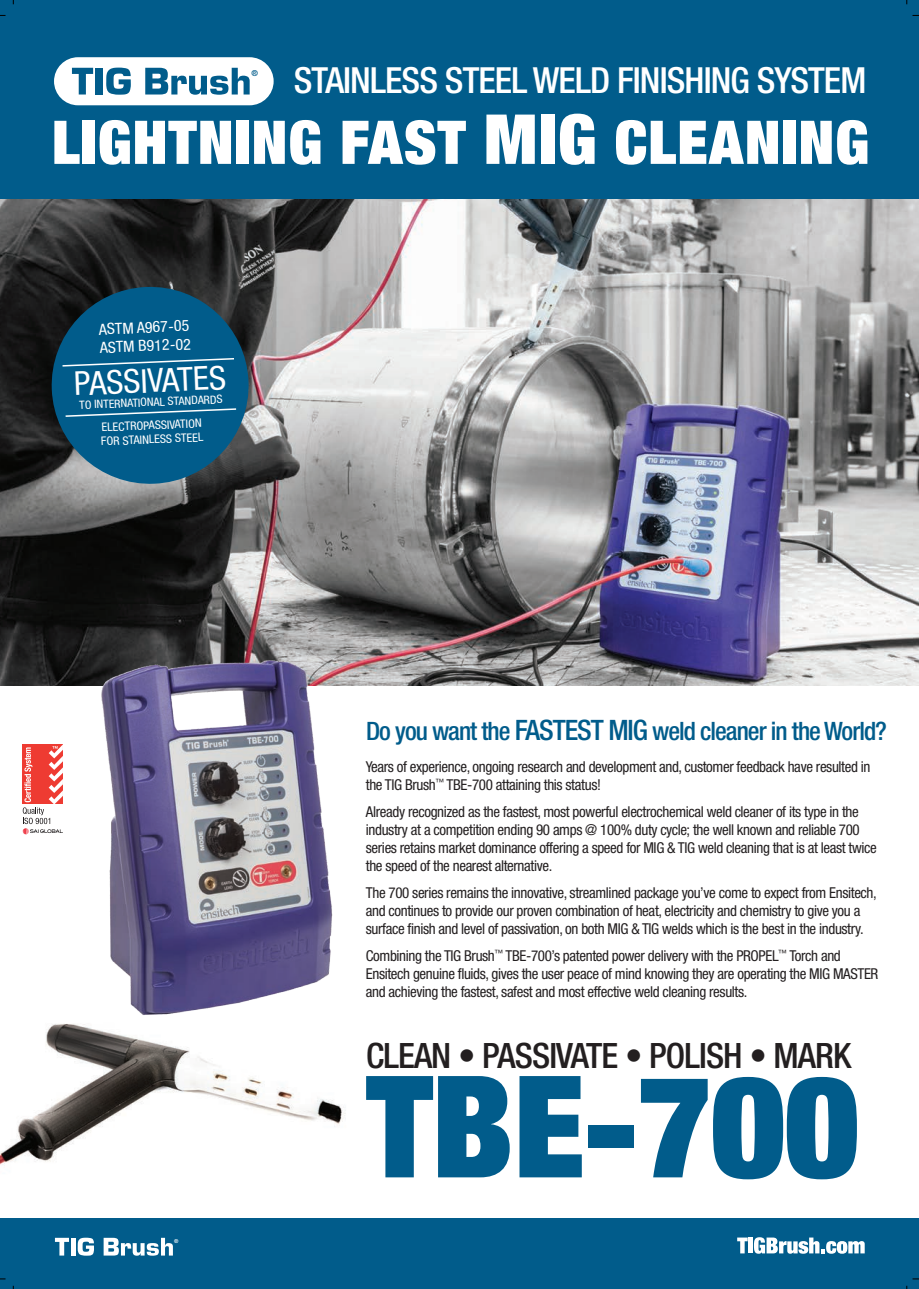
<style>
.page{position:relative;width:919px;height:1289px;background:#fff}
.page>*{position:absolute;margin:0;border:0;box-sizing:border-box;transform-origin:0 0}
.t1{font:900 expanded 141.75px "Helvetica Neue";color:#015c8b}
.t2{font:900 expanded 60.3px "Helvetica Neue";letter-spacing:.02em;color:#fff}
.t3{font:500 condensed 36px "Helvetica Neue";letter-spacing:-.025em;color:#fff}
.t4{font:500 condensed 34.95px "Helvetica Neue";letter-spacing:-.025em;color:#231f20}
.t5{font:condensed 33px "Helvetica Neue";color:#fff;scale:1.04 1}
.t6{font:500 condensed 25.35px "Helvetica Neue";letter-spacing:-.04em;color:#015c8b}
.t7{font:condensed 15.45px/18.6px "Helvetica Neue";color:#fff;scale:1.04 1}
.t8{font:condensed 15px/18px "Helvetica Neue";letter-spacing:-.025em;color:#231f20}
.t9{font:condensed 11.7px/14.1px "Helvetica Neue";color:#fff;scale:1.04 1}
.t10{font:condensed 11.55px "Helvetica Neue";color:#fff;scale:1.04 1}
.t11{font:500 condensed 8.25px "Helvetica Neue";color:#015c8b}
.t12{font:500 condensed 5.4px "Helvetica Neue";color:#fff}
.s1{font-size:69px}
.s2{font-size:28.2px}
</style>
<div class="page">
<img style="left:0;top:1024px;width:346px;height:141px">
<img style="left:0;top:199px;width:918px;height:486px">
<img style="left:58px;top:616px;width:313px;height:468px">
<div style="left:0;top:1218px;width:918px;height:70px;background:#015c8b"></div>
<svg style="left:737px;top:1237px;width:10px;height:16px"></svg>
<hr style="left:748px;top:1237px;width:4px;height:16px;background:#fff">
<svg style="left:753px;top:1237px;width:111px;height:16px"></svg>
<svg style="left:55px;top:1237px;width:14px;height:18px"></svg>
<hr style="left:71px;top:1237px;width:4px;height:18px;background:#fff">
<svg style="left:78px;top:1237px;width:16px;height:18px"></svg>
<svg style="left:104px;top:1237px;width:69px;height:18px"></svg>
<div style="left:0;top:0;width:918px;height:199px;background:#015c8b"></div>
<div style="left:54px;top:57px;width:219px;height:48px;background:#fff;border-radius:24px"></div>
<svg style="left:72px;top:68px;width:21px;height:26px"></svg>
<div style="left:96px;top:68px;width:7px;height:26px;background:#015c8b"></div>
<svg style="left:106px;top:68px;width:25px;height:27px"></svg>
<svg style="left:145px;top:68px;width:105px;height:27px"></svg>
<svg style="left:49px;top:285px;width:202px;height:201px;background:#145779"></svg>
<svg style="left:23px;top:744px;width:40px;height:90px"></svg>
<p class="t11" style="left:251px;top:68px;width:8px">®</p>
<h3 class="t3" style="left:294px;top:59px;width:574px">STAINLESS STEEL WELD FINISHING SYSTEM</h3>
<h2 class="t2" style="left:52px;top:104px;width:818px">LIGHTNING FAST <span class="s1">MIG</span> CLEANING</h2>
<p class="t7" style="left:99px;top:319px;width:89px;rotate:-2deg">ASTM A967-05<br>ASTM B912-02</p>
<h3 class="t5" style="left:73px;top:364px;width:148px;rotate:-2deg">PASSIVATES</h3>
<p class="t10" style="left:79px;top:398px;width:139px;rotate:-2deg">TO INTERNATIONAL STANDARDS</p>
<p class="t9" style="left:100px;top:420px;width:100px;rotate:-2deg">ELECTROPASSIVATION<br>FOR STAINLESS STEEL</p>
<p class="t12" style="left:174px;top:1237px;width:6px">®</p>
<h3 class="t6" style="left:366px;top:715px;width:522px">Do you want the <span class="s2">FASTEST MIG</span> weld cleaner in the World?</h3>
<p class="t8" style="left:366px;top:757px;width:506px">Years of experience, ongoing research and development and, customer feedback have resulted in the TIG Brush<sup>™</sup> TBE-700 attaining this status!</p>
<p class="t8" style="left:366px;top:802px;width:512px">Already recognized as the fastest, most powerful electrochemical weld cleaner of its type in the industry at a competition ending 90 amps @ 100% duty cycle; the well known and reliable 700 series retains market dominance offering a speed for MIG &amp; TIG weld cleaning that is at least twice the speed of the nearest alternative.</p>
<p class="t8" style="left:366px;top:883px;width:512px">The 700 series remains the innovative, streamlined package you’ve come to expect from Ensitech, and continues to provide our proven combination of heat, electricity and chemistry to give you a surface finish and level of passivation, on both MIG &amp; TIG welds which is the best in the industry.</p>
<p class="t8" style="left:366px;top:946px;width:514px">Combining the TIG Brush<sup>™</sup> TBE-700’s patented power delivery with the PROPEL<sup>™</sup> Torch and<br>Ensitech genuine fluids, gives the user peace of mind knowing they are operating the MIG MASTER and achieving the fastest, safest and most effective weld cleaning results.</p>
<h3 class="t4" style="left:366px;top:1034px;width:486px">CLEAN • PASSIVATE • POLISH • MARK</h3>
<h1 class="t1" style="left:366px;top:1036px;width:493px">TBE-700</h1>
</div>
